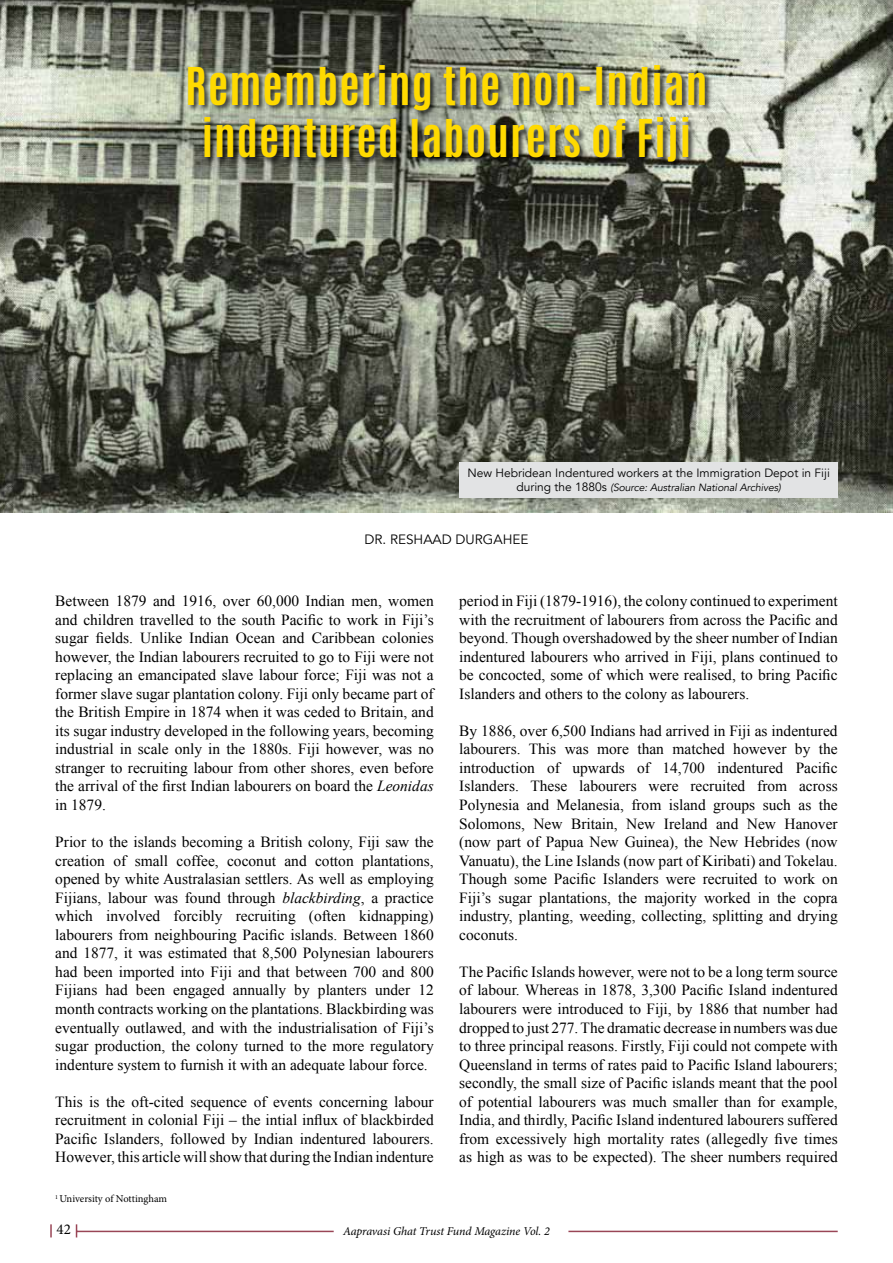
<style>
.page{position:relative;width:893px;height:1263px;background:#fff}
.page>*{position:absolute;margin:0;border:0;box-sizing:border-box;transform-origin:0 0}
.t1{font:700 43.5px/52.2px "Antonio";letter-spacing:.025em;color:#ffda00;text-align:center}
.t2{font:15.45px/18.6px "Times New Roman";color:#000;text-align:justify}
.t3{font:15px "Minion Pro";color:#000}
.t4{font:13.5px "Avenir";color:#000}
.t5{font:12px "Avenir";color:#000}
.t6{font:italic 12px "Minion Pro";letter-spacing:-.01em;color:#000}
.t7{font:italic 10.5px "Avenir";letter-spacing:-.01em;color:#000}
.t8{font:10.5px "Minion Pro";letter-spacing:-.005em;color:#000}
.s1{font-style:normal;font-size:12px}
.s2{font-style:italic}
</style>
<div class="page">
<hr style="left:568px;top:1231px;width:270px;height:1px;background:#994556">
<hr style="left:77px;top:1231px;width:257px;height:1px;background:#994556">
<svg style="left:76px;top:1224px;width:1px;height:13px"></svg>
<svg style="left:50px;top:1224px;width:2px;height:13px"></svg>
<img style="left:0;top:0;width:893px;height:512px">
<div style="left:187px;top:64px;width:525px;height:105px;background:#000;opacity:.75"></div>
<div style="left:459px;top:462px;width:379px;height:35px;background:#e2e3e4"></div>
<h1 class="t1" style="left:186px;top:61px;width:523px">Remembering the non-Indian indentured labourers of Fiji</h1>
<p class="t5" style="left:467px;top:465px;width:364px">New Hebridean Indentured workers at the Immigration Depot in Fiji</p>
<p class="t7" style="left:516px;top:481px;width:266px"><span class="s1">during the 1880s</span> (Source: Australian National Archives)</p>
<p class="t4" style="left:365px;top:532px;width:165px">DR. RESHAAD DURGAHEE</p>
<p class="t2" style="left:55px;top:591px;width:380px">Between 1879 and 1916, over 60,000 Indian men, women and children travelled to the south Pacific to work in Fiji’s sugar fields. Unlike Indian Ocean and Caribbean colonies however, the Indian labourers recruited to go to Fiji were not replacing an emancipated slave labour force; Fiji was not a former slave sugar plantation colony. Fiji only became part of the British Empire in 1874 when it was ceded to Britain, and its sugar industry developed in the following years, becoming industrial in scale only in the 1880s. Fiji however, was no stranger to recruiting labour from other shores, even before the arrival of the first Indian labourers on board the <span class="s2">Leonidas </span>in 1879.</p>
<p class="t2" style="left:55px;top:832px;width:380px">Prior to the islands becoming a British colony, Fiji saw the creation of small coffee, coconut and cotton plantations, opened by white Australasian settlers. As well as employing Fijians, labour was found through <span class="s2">blackbirding</span>, a practice which involved forcibly recruiting (often kidnapping) labourers from neighbouring Pacific islands. Between 1860 and 1877, it was estimated that 8,500 Polynesian labourers had been imported into Fiji and that between 700 and 800<br>Fijians had been engaged annually by planters under 12 month contracts working on the plantations. Blackbirding was eventually outlawed, and with the industrialisation of Fiji’s sugar production, the colony turned to the more regulatory indenture system to furnish it with an adequate labour force.</p>
<p class="t2" style="left:55px;top:1092px;width:380px">This is the oft-cited sequence of events concerning labour recruitment in colonial Fiji – the intial influx of blackbirded Pacific Islanders, followed by Indian indentured labourers.<br>However, this article will show that during the Indian indenture</p>
<p class="t8" style="left:55px;top:1192px;width:114px"><sup>1</sup> University of Nottingham</p>
<p class="t2" style="left:459px;top:591px;width:380px">period in Fiji (1879-1916), the colony continued to experiment with the recruitment of labourers from across the Pacific and beyond. Though overshadowed by the sheer number of Indian indentured labourers who arrived in Fiji, plans continued to be concocted, some of which were realised, to bring Pacific Islanders and others to the colony as labourers.</p>
<p class="t2" style="left:459px;top:721px;width:380px">By 1886, over 6,500 Indians had arrived in Fiji as indentured labourers. This was more than matched however by the introduction of upwards of 14,700 indentured Pacific Islanders. These labourers were recruited from across Polynesia and Melanesia, from island groups such as the Solomons, New Britain, New Ireland and New Hanover (now part of Papua New Guinea), the New Hebrides (now Vanuatu), the Line Islands (now part of Kiribati) and Tokelau.<br>Though some Pacific Islanders were recruited to work on Fiji’s sugar plantations, the majority worked in the copra industry, planting, weeding, collecting, splitting and drying coconuts.</p>
<p class="t2" style="left:459px;top:962px;width:380px">The Pacific Islands however, were not to be a long term source of labour. Whereas in 1878, 3,300 Pacific Island indentured labourers were introduced to Fiji, by 1886 that number had dropped to just 277. The dramatic decrease in numbers was due to three principal reasons. Firstly, Fiji could not compete with Queensland in terms of rates paid to Pacific Island labourers; secondly, the small size of Pacific islands meant that the pool of potential labourers was much smaller than for example, India, and thirdly, Pacific Island indentured labourers suffered from excessively high mortality rates (allegedly five times as high as was to be expected). The sheer numbers required</p>
<p class="t3" style="left:57px;top:1219px;width:16px">42</p>
<p class="t6" style="left:343px;top:1223px;width:208px">Aapravasi Ghat Trust Fund Magazine Vol. 2</p>
</div>
